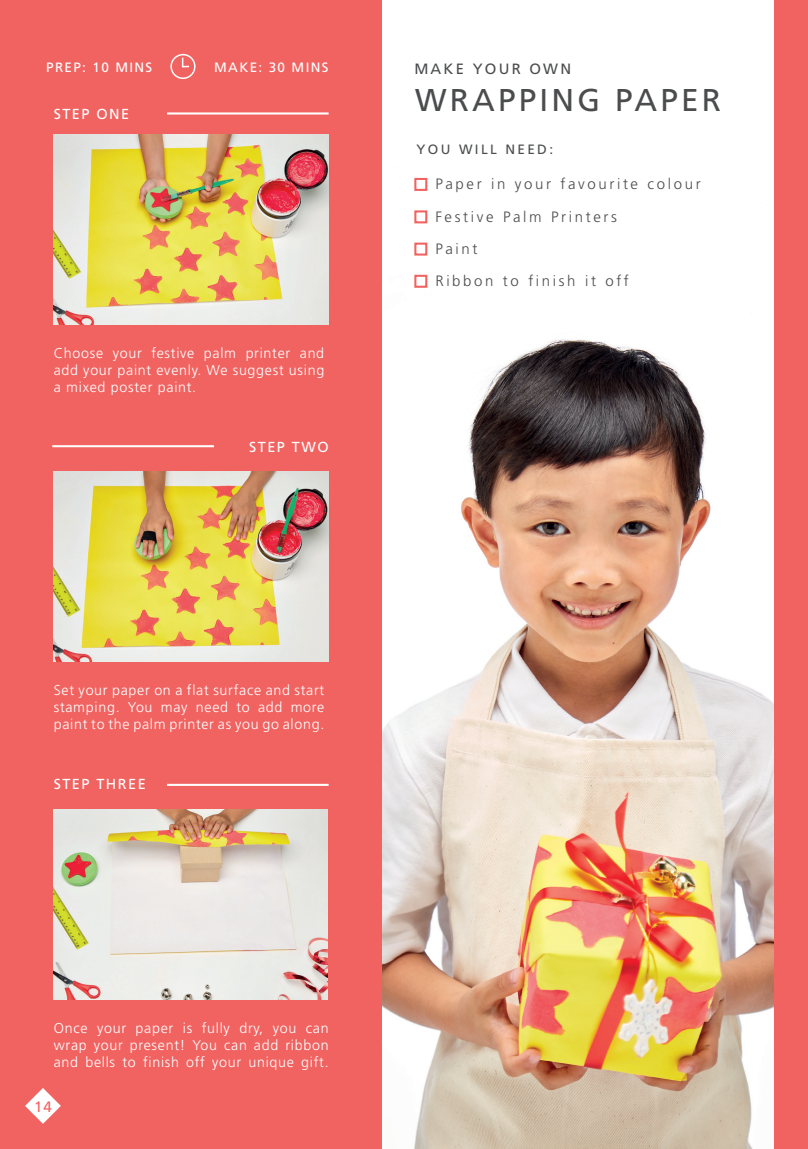
<style>
.page{position:relative;width:808px;height:1149px;background:#fff}
.page>*{position:absolute;margin:0;border:0;box-sizing:border-box;transform-origin:0 0}
.t1{font:31.5px "Frutiger LT Std";letter-spacing:.1em;color:#4b4c4d}
.t2{font:300 15px "Frutiger LT Std";letter-spacing:.175em;color:#4b4c4d}
.t3{font:15px "Frutiger LT Std";color:#f16361}
.t4{font:14.85px "Frutiger LT Std";letter-spacing:.15em;color:#4b4c4d}
.t5{font:14.55px "Frutiger LT Std";letter-spacing:.1em;color:#fff}
.t6{font:300 14.25px/17.1px "Frutiger LT Std";letter-spacing:.05em;color:#fff;text-align:justify}
.t7{font:13.5px "Frutiger LT Std";letter-spacing:.1em;color:#fff}
.t8{font:13.5px "Frutiger LT Std";letter-spacing:.175em;color:#4b4c4d}
</style>
<div class="page">
<div style="left:0;top:0;width:808px;height:1148px;background:#f16361"></div>
<img style="left:383px;top:0;width:390px;height:1148px">
<img style="left:54px;top:134px;width:275px;height:190px">
<img style="left:54px;top:471px;width:275px;height:190px">
<img style="left:54px;top:809px;width:274px;height:190px">
<hr style="left:52px;top:445px;width:162px;height:2px;background:#fff">
<hr style="left:167px;top:783px;width:162px;height:2px;background:#fff">
<hr style="left:167px;top:112px;width:162px;height:2px;background:#fff">
<div style="left:170px;top:54px;width:26px;height:25px;border:2px solid #fff;border-radius:50%"></div>
<svg style="left:181px;top:56px;width:10px;height:12px"></svg>
<div style="left:414px;top:178px;width:13px;height:13px;background:#fff;border:2px solid #f16361"></div>
<div style="left:414px;top:210px;width:13px;height:13px;background:#fff;border:2px solid #f16361"></div>
<div style="left:414px;top:242px;width:13px;height:13px;background:#fff;border:2px solid #f16361"></div>
<div style="left:414px;top:275px;width:13px;height:13px;background:#fff;border:2px solid #f16361"></div>
<svg style="left:25px;top:1088px;width:36px;height:36px"></svg>
<p class="t7" style="left:46px;top:59px;width:108px">PREP: 10 MINS</p>
<p class="t7" style="left:214px;top:59px;width:116px">MAKE: 30 MINS</p>
<p class="t5" style="left:54px;top:105px;width:77px">STEP ONE</p>
<p class="t6" style="left:54px;top:344px;width:272px">Choose your festive palm printer and add your paint evenly. We suggest using a mixed poster paint.</p>
<p class="t5" style="left:249px;top:438px;width:81px">STEP TWO</p>
<p class="t4" style="left:414px;top:60px;width:158px">MAKE YOUR OWN</p>
<p class="t1" style="left:415px;top:81px;width:307px">WRAPPING PAPER</p>
<p class="t8" style="left:417px;top:141px;width:138px">YOU WILL NEED:</p>
<p class="t2" style="left:435px;top:176px;width:267px">Paper in your favourite colour</p>
<p class="t2" style="left:435px;top:208px;width:183px">Festive Palm Printers</p>
<p class="t2" style="left:435px;top:240px;width:44px">Paint</p>
<p class="t2" style="left:435px;top:272px;width:195px">Ribbon to finish it off</p>
<p class="t6" style="left:54px;top:681px;width:272px">Set your paper on a flat surface and start stamping. You may need to add more paint to the palm printer as you go along.</p>
<p class="t5" style="left:54px;top:775px;width:93px">STEP THREE</p>
<p class="t6" style="left:54px;top:1019px;width:276px">Once your paper is fully dry, you can wrap your present! You can add ribbon and bells to finish off your unique gift.</p>
<p class="t3" style="left:34px;top:1097px;width:19px">14</p>
</div>
